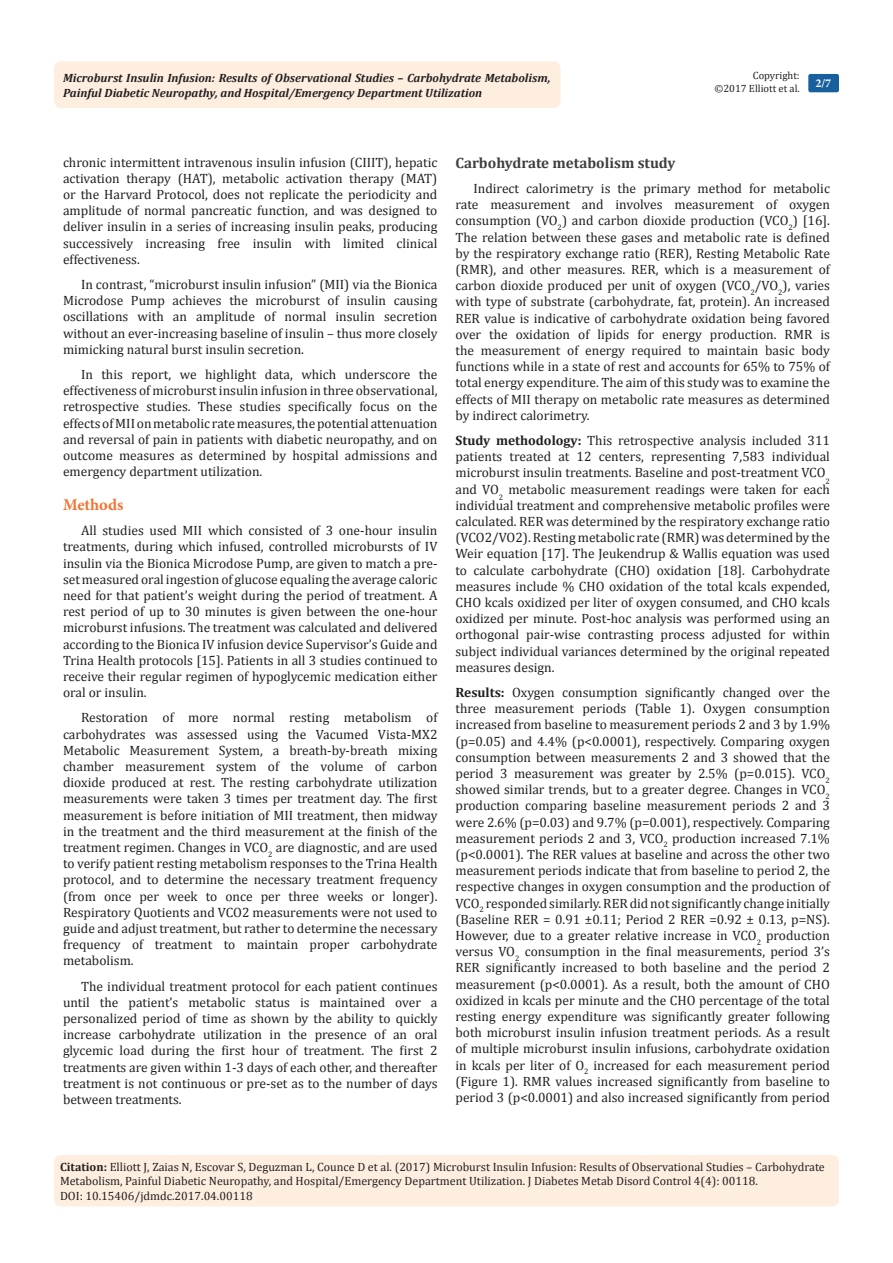
<style>
.page{position:relative;width:893px;height:1263px;background:#fff}
.page>*{position:absolute;margin:0;border:0;box-sizing:border-box;transform-origin:0 0}
.List_Paragraph{font:700 16.5px "Minion Pro";color:#f37331}
.Body_Text{font:700 15px "Cambria";color:#3e3e3f}
.List_Paragraph-2{font:13.5px/16.2px "Cambria";color:#231f20;text-align:justify}
.Body_Text-2{font:13.5px/16.2px "Cambria";color:#231f20;text-align:justify}
.Normal__Web{font:13.5px/16.2px "Cambria";color:#231f20;text-align:justify}
.Citation{font:12px/14.4px "Cambria";color:#231f20}
.t1{font:italic 700 12px/14.4px "Cambria";color:#231f20}
.t2{font:700 12px "Minion Pro";color:#fff}
.t3{font:10.5px/12.6px "Cambria";color:#231f20;text-align:right}
.List_Paragraph-3{font:7.8px "Cambria";color:#231f20}
.s1{font-weight:700}
</style>
<div class="page">
<div style="left:54px;top:61px;width:507px;height:47px;background:#feeee0;border-radius:8px"></div>
<div style="left:808px;top:74px;width:31px;height:18px;background:#18609d;border-radius:2px"></div>
<div style="left:54px;top:1155px;width:785px;height:51px;background:#feeee0;border-radius:7px"></div>
<p class="t3" style="left:714px;top:69px;width:87px">Copyright:<br>©2017 Elliott et al.</p>
<p class="t1" style="left:63px;top:70px;width:489px">Microburst Insulin Infusion: Results of Observational Studies – Carbohydrate Metabolism,<br>Painful Diabetic Neuropathy, and Hospital/Emergency Department Utilization</p>
<p class="t2" style="left:815px;top:75px;width:17px">2/7</p>
<p class="Normal__Web" style="left:63px;top:154px;width:376px">chronic intermittent intravenous insulin infusion (CIIIT), hepatic activation therapy (HAT), metabolic activation therapy (MAT) or the Harvard Protocol, does not replicate the periodicity and amplitude of normal pancreatic function, and was designed to deliver insulin in a series of increasing insulin peaks, producing successively increasing free insulin with limited clinical effectiveness.</p>
<p class="Normal__Web" style="left:63px;top:276px;width:376px;text-indent:18px">In contrast, “microburst insulin infusion” (MII) via the Bionica Microdose Pump achieves the microburst of insulin causing oscillations with an amplitude of normal insulin secretion without an ever-increasing baseline of insulin – thus more closely mimicking natural burst insulin secretion.</p>
<p class="Normal__Web" style="left:63px;top:366px;width:376px;text-indent:18px">In this report, we highlight data, which underscore the effectiveness of microburst insulin infusion in three observational, retrospective studies. These studies specifically focus on the effects of MII on metabolic rate measures, the potential attenuation and reversal of pain in patients with diabetic neuropathy, and on outcome measures as determined by hospital admissions and emergency department utilization.</p>
<p class="List_Paragraph" style="left:63px;top:493px;width:62px">Methods</p>
<p class="Body_Text-2" style="left:63px;top:522px;width:376px;text-indent:18px">All studies used MII which consisted of 3 one-hour insulin treatments, during which infused, controlled microbursts of IV insulin via the Bionica Microdose Pump, are given to match a pre&shy;set measured oral ingestion of glucose equaling the average caloric need for that patient’s weight during the period of treatment. A rest period of up to 30 minutes is given between the one-hour microburst infusions. The treatment was calculated and delivered according to the Bionica IV infusion device Supervisor’s Guide and Trina Health protocols [15]. Patients in all 3 studies continued to receive their regular regimen of hypoglycemic medication either oral or insulin.</p>
<p class="Body_Text-2" style="left:63px;top:710px;width:376px;text-indent:18px">Restoration of more normal resting metabolism of carbohydrates was assessed using the Vacumed Vista-MX2<br>Metabolic Measurement System, a breath-by-breath mixing chamber measurement system of the volume of carbon dioxide produced at rest. The resting carbohydrate utilization measurements were taken 3 times per treatment day. The first measurement is before initiation of MII treatment, then midway in the treatment and the third measurement at the finish of the treatment regimen. Changes in VCO<sub>2</sub> are diagnostic, and are used to verify patient resting metabolism responses to the Trina Health protocol, and to determine the necessary treatment frequency (from once per week to once per three weeks or longer).<br>Respiratory Quotients and VCO2 measurements were not used to guide and adjust treatment, but rather to determine the necessary frequency of treatment to maintain proper carbohydrate metabolism.</p>
<p class="Body_Text-2" style="left:63px;top:978px;width:376px;text-indent:18px">The individual treatment protocol for each patient continues until the patient’s metabolic status is maintained over a personalized period of time as shown by the ability to quickly increase carbohydrate utilization in the presence of an oral glycemic load during the first hour of treatment. The first 2 treatments are given within 1-3 days of each other, and thereafter treatment is not continuous or pre-set as to the number of days between treatments.</p>
<p class="Body_Text" style="left:455px;top:152px;width:222px">Carbohydrate metabolism study</p>
<p class="List_Paragraph-2" style="left:455px;top:180px;width:376px;text-indent:18px">Indirect calorimetry is the primary method for metabolic rate measurement and involves measurement of oxygen consumption (VO<sub>2</sub>) and carbon dioxide production (VCO<sub>2</sub>) [16].<br>The relation between these gases and metabolic rate is defined by the respiratory exchange ratio (RER), Resting Metabolic Rate (RMR), and other measures. RER, which is a measurement of carbon dioxide produced per unit of oxygen (VCO<sub>2</sub>/VO<sub>2</sub>), varies with type of substrate (carbohydrate, fat, protein). An increased RER value is indicative of carbohydrate oxidation being favored over the oxidation of lipids for energy production. RMR is the measurement of energy required to maintain basic body functions while in a state of rest and accounts for 65% to 75% of total energy expenditure. The aim of this study was to examine the effects of MII therapy on metabolic rate measures as determined by indirect calorimetry.</p>
<p class="List_Paragraph-2" style="left:455px;top:432px;width:376px"><span class="s1">Study methodology:</span> This retrospective analysis included 311 patients treated at 12 centers, representing 7,583 individual microburst insulin treatments. Baseline and post-treatment VCO</p>
<p class="List_Paragraph-3" style="left:826px;top:477px;width:6px">2</p>
<p class="List_Paragraph-2" style="left:455px;top:481px;width:45px">and VO</p>
<p class="List_Paragraph-3" style="left:499px;top:493px;width:6px">2</p>
<p class="List_Paragraph-2" style="left:455px;top:481px;width:376px;text-indent:53px">metabolic measurement readings were taken for each individual treatment and comprehensive metabolic profiles were calculated. RER was determined by the respiratory exchange ratio (VCO2/VO2). Resting metabolic rate (RMR) was determined by the Weir equation [17]. The Jeukendrup &amp; Wallis equation was used to calculate carbohydrate (CHO) oxidation [18]. Carbohydrate measures include % CHO oxidation of the total kcals expended, CHO kcals oxidized per liter of oxygen consumed, and CHO kcals oxidized per minute. Post-hoc analysis was performed using an orthogonal pair-wise contrasting process adjusted for within subject individual variances determined by the original repeated measures design.</p>
<p class="List_Paragraph-2" style="left:455px;top:684px;width:376px"><span class="s1">Results:</span> Oxygen consumption significantly changed over the three measurement periods (Table 1). Oxygen consumption increased from baseline to measurement periods 2 and 3 by 1.9% (p=0.05) and 4.4% (p&lt;0.0001), respectively. Comparing oxygen consumption between measurements 2 and 3 showed that the period 3 measurement was greater by 2.5% (p=0.015). VCO<sub>2 </sub>showed similar trends, but to a greater degree. Changes in VCO<sub>2 </sub>production comparing baseline measurement periods 2 and 3 were 2.6% (p=0.03) and 9.7% (p=0.001), respectively. Comparing measurement periods 2 and 3, VCO<sub>2</sub> production increased 7.1% (p&lt;0.0001). The RER values at baseline and across the other two measurement periods indicate that from baseline to period 2, the respective changes in oxygen consumption and the production of VCO<sub>2</sub> responded similarly. RER did not significantly change initially (Baseline RER = 0.91 ±0.11; Period 2 RER =0.92 ± 0.13, p=NS).<br>However, due to a greater relative increase in VCO<sub>2</sub> production versus VO<sub>2</sub> consumption in the final measurements, period 3’s RER significantly increased to both baseline and the period 2 measurement (p&lt;0.0001). As a result, both the amount of CHO oxidized in kcals per minute and the CHO percentage of the total resting energy expenditure was significantly greater following both microburst insulin infusion treatment periods. As a result of multiple microburst insulin infusions, carbohydrate oxidation in kcals per liter of O<sub>2</sub> increased for each measurement period (Figure 1). RMR values increased significantly from baseline to period 3 (p&lt;0.0001) and also increased significantly from period</p>
<p class="Citation" style="left:60px;top:1159px;width:766px"><span class="s1">Citation:</span> Elliott J, Zaias N, Escovar S, Deguzman L, Counce D et al. (2017) Microburst Insulin Infusion: Results of Observational Studies – Carbohydrate<br>Metabolism, Painful Diabetic Neuropathy, and Hospital/Emergency Department Utilization. J Diabetes Metab Disord Control 4(4): 00118.</p>
<p class="Citation" style="left:60px;top:1188px;width:194px">DOI: 10.15406/jdmdc.2017.04.00118</p>
</div>
